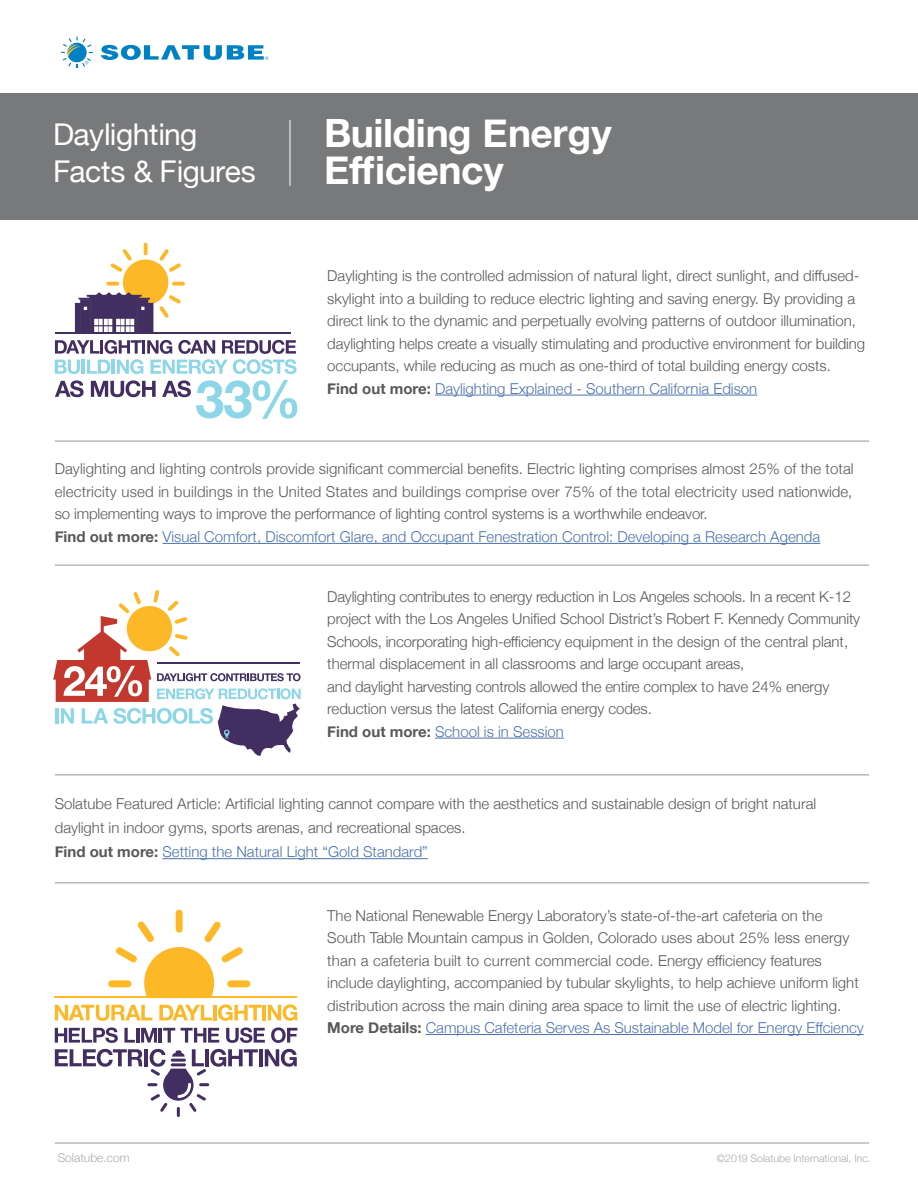
<style>
.page{position:relative;width:918px;height:1188px;background:#fff}
.page>*{position:absolute;margin:0;border:0;box-sizing:border-box;transform-origin:0 0}
.t1{font:700 39px "Helvetica Neue";letter-spacing:-.01em;color:#fff}
.t2{font:30px "Helvetica Neue";letter-spacing:-.02em;color:#fff}
.t3{font:300 15px/22.5px "Helvetica Neue";color:#57585a}
.t4{font:300 15px "Helvetica Neue";color:#4d72ac}
.t5{font:300 12px "Helvetica Neue";color:#a8a9ad}
.t6{font:300 10.5px "Helvetica Neue";color:#a8a9ad}
.s1{font-weight:700}
.s2{color:#4d72ac}
.s3{font-weight:700;color:#57585a}
</style>
<div class="page">
<div style="left:123px;top:260px;width:45px;height:45px;background:#fcb826;border-radius:50%"></div>
<hr style="left:55px;top:565px;width:814px;height:1px;background:#939598">
<hr style="left:55px;top:441px;width:814px;height:1px;background:#939598">
<hr style="left:55px;top:775px;width:814px;height:1px;background:#939598">
<hr style="left:55px;top:882px;width:814px;height:1px;background:#939598">
<hr style="left:55px;top:1143px;width:814px;height:1px;background:#939598">
<hr style="left:163px;top:543px;width:657px;height:1px;background:#4d72ac">
<hr style="left:426px;top:1034px;width:438px;height:1px;background:#4d72ac">
<svg style="left:61px;top:37px;width:32px;height:31px"></svg>
<svg style="left:101px;top:45px;width:167px;height:15px"></svg>
<div style="left:0;top:93px;width:918px;height:126px;background:#78797b"></div>
<hr style="left:290px;top:120px;width:1px;height:66px;background:#fff">
<div style="left:227px;top:980px;width:23px;height:7px;background:#fcb826;border-radius:3px"></div>
<div style="left:108px;top:980px;width:23px;height:7px;background:#fcb826;border-radius:3px"></div>
<div style="left:176px;top:910px;width:7px;height:23px;background:#fcb826;border-radius:3px"></div>
<svg style="left:116px;top:921px;width:127px;height:75px"></svg>
<hr style="left:54px;top:996px;width:243px;height:2px;background:#fcb826">
<svg style="left:55px;top:1027px;width:63px;height:16px"></svg>
<svg style="left:124px;top:1028px;width:11px;height:15px"></svg>
<hr style="left:136px;top:1028px;width:3px;height:15px;background:#422e61">
<svg style="left:141px;top:1028px;width:16px;height:15px"></svg>
<hr style="left:159px;top:1028px;width:3px;height:15px;background:#422e61">
<svg style="left:163px;top:1028px;width:12px;height:15px"></svg>
<svg style="left:181px;top:1028px;width:38px;height:15px"></svg>
<svg style="left:226px;top:1027px;width:39px;height:16px"></svg>
<svg style="left:271px;top:1027px;width:26px;height:16px"></svg>
<svg style="left:55px;top:1005px;width:97px;height:16px"></svg>
<svg style="left:159px;top:1005px;width:53px;height:15px"></svg>
<hr style="left:213px;top:1005px;width:3px;height:15px;background:#fcb826">
<svg style="left:218px;top:1004px;width:44px;height:17px"></svg>
<hr style="left:263px;top:1005px;width:3px;height:15px;background:#fcb826">
<svg style="left:268px;top:1004px;width:29px;height:17px"></svg>
<hr style="left:259px;top:1049px;width:4px;height:17px;background:#422e61">
<svg style="left:265px;top:1049px;width:32px;height:18px"></svg>
<svg style="left:55px;top:1049px;width:203px;height:68px"></svg>
<hr style="left:435px;top:395px;width:322px;height:1px;background:#4d72ac">
<hr style="left:55px;top:332px;width:236px;height:2px;background:#422e61">
<svg style="left:55px;top:340px;width:242px;height:34px"></svg>
<svg style="left:55px;top:380px;width:29px;height:17px"></svg>
<svg style="left:91px;top:380px;width:65px;height:17px"></svg>
<svg style="left:162px;top:380px;width:135px;height:39px"></svg>
<svg style="left:172px;top:282px;width:13px;height:4px"></svg>
<svg style="left:159px;top:249px;width:22px;height:23px"></svg>
<svg style="left:110px;top:249px;width:22px;height:23px"></svg>
<svg style="left:106px;top:282px;width:13px;height:4px"></svg>
<svg style="left:144px;top:243px;width:4px;height:12px"></svg>
<svg style="left:159px;top:295px;width:22px;height:23px"></svg>
<svg style="left:75px;top:293px;width:78px;height:39px;background:#69577b"></svg>
<hr style="left:435px;top:738px;width:129px;height:1px;background:#4d72ac">
<svg style="left:53px;top:590px;width:248px;height:166px"></svg>
<hr style="left:163px;top:858px;width:265px;height:1px;background:#4d72ac">
<p class="t2" style="left:53px;top:113px;width:146px">Daylighting</p>
<p class="t2" style="left:53px;top:150px;width:204px">Facts &amp; Figures</p>
<p class="t1" style="left:324px;top:102px;width:289px">Building Energy</p>
<p class="t1" style="left:324px;top:140px;width:181px">Efficiency</p>
<p class="t3" style="left:327px;top:263px;width:539px">Daylighting is the controlled admission of natural light, direct sunlight, and diffused&shy;skylight into a building to reduce electric lighting and saving energy. By providing a direct link to the dynamic and perpetually evolving patterns of outdoor illumination, daylighting helps create a visually stimulating and productive environment for building occupants, while reducing as much as one-third of total building energy costs.<br><span class="s1">Find out more:</span> <span class="s2">Daylighting Explained - Southern California Edison</span></p>
<p class="t3" style="left:55px;top:457px;width:801px;text-align:justify">Daylighting and lighting controls provide significant commercial benefits. Electric lighting comprises almost 25% of the total electricity used in buildings in the United States and buildings comprise over 75% of the total electricity used nationwide, so implementing ways to improve the performance of lighting control systems is a worthwhile endeavor.</p>
<p class="t4" style="left:55px;top:524px;width:767px"><span class="s3">Find out more:</span> Visual Comfort, Discomfort Glare, and Occupant Fenestration Control: Developing a Research Agenda</p>
<p class="t3" style="left:327px;top:584px;width:534px">Daylighting contributes to energy reduction in Los Angeles schools. In a recent K-12 project with the Los Angeles Unified School District’s Robert F. Kennedy Community Schools, incorporating high-efficiency equipment in the design of the central plant, thermal displacement in all classrooms and large occupant areas,<br>and daylight harvesting controls allowed the entire complex to have 24% energy reduction versus the latest California energy codes.</p>
<p class="t4" style="left:327px;top:719px;width:238px"><span class="s3">Find out more:</span> School is in Session</p>
<p class="t3" style="left:55px;top:791px;width:763px;line-height:24px">Solatube Featured Article: Artificial lighting cannot compare with the aesthetics and sustainable design of bright natural daylight in indoor gyms, sports arenas, and recreational spaces.</p>
<p class="t4" style="left:55px;top:840px;width:375px"><span class="s3">Find out more:</span> Setting the Natural Light “Gold Standard”</p>
<p class="t3" style="left:327px;top:903px;width:533px">The National Renewable Energy Laboratory’s state-of-the-art cafeteria on the South Table Mountain campus in Golden, Colorado uses about 25% less energy than a cafeteria built to current commercial code. Energy efficiency features include daylighting, accompanied by tubular skylights, to help achieve uniform light distribution across the main dining area space to limit the use of electric lighting.</p>
<p class="t4" style="left:327px;top:1016px;width:538px"><span class="s3">More Details:</span> Campus Cafeteria Serves As Sustainable Model for Energy Effciency</p>
<p class="t5" style="left:58px;top:1148px;width:74px">Solatube.com</p>
<p class="t6" style="left:717px;top:1150px;width:155px">©2019 Solatube International, Inc.</p>
</div>
